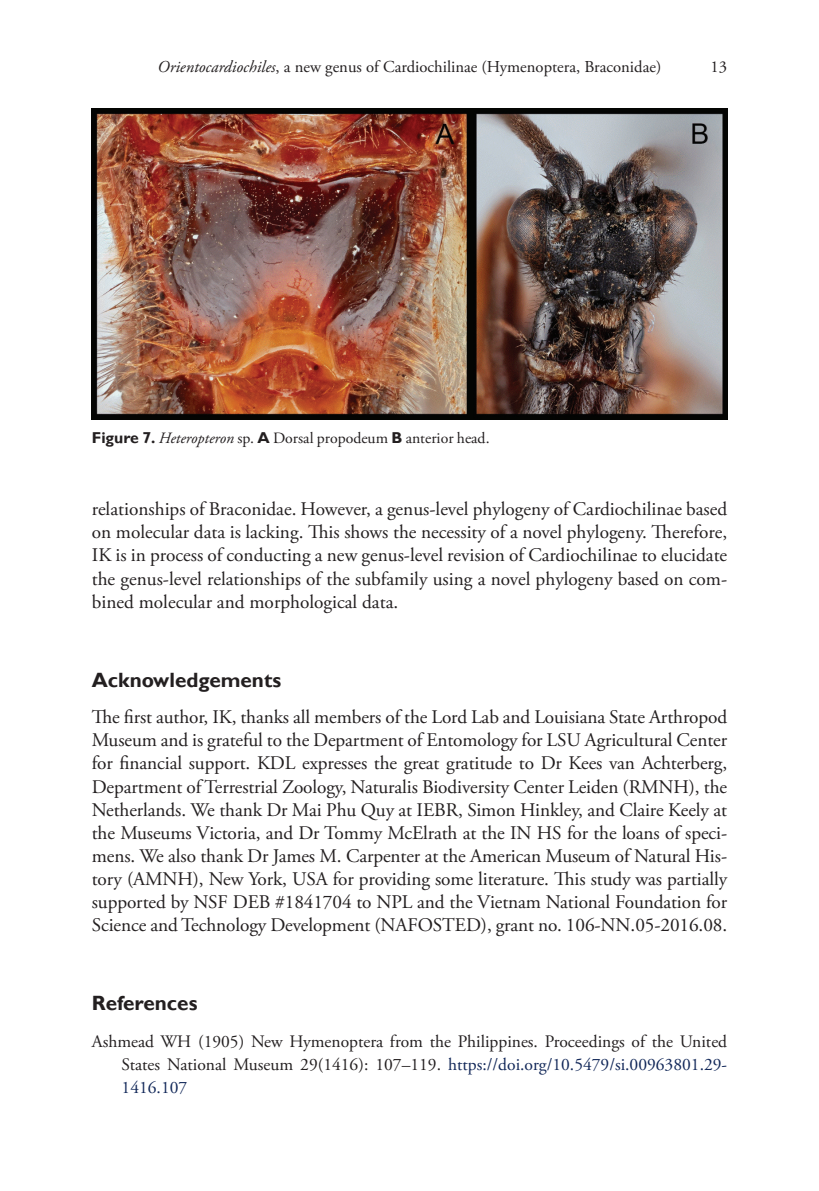
<style>
.page{position:relative;width:819px;height:1191px;background:#fff}
.page>*{position:absolute;margin:0;border:0;box-sizing:border-box;transform-origin:0 0}
.H_-_Acknowledgements{font:700 20.65px "Gill Sans";color:#231f20}
.References_-_Header{font:700 20.65px "Gill Sans";color:#231f20}
.Body_text_-_no_inden{font:19.25px/23.1px "Adobe Garamond Pro";letter-spacing:-.005em;color:#231f20;text-align:justify}
.References_-_Text{font:17.5px/23.1px "Adobe Garamond Pro";color:#231f20;text-align:justify}
.t1{font:16.62px "Adobe Garamond Pro";color:#231f20}
.FIG_-_Caption{font:15.75px "Adobe Garamond Pro";color:#231f20}
.s1{font-style:italic}
.s2{font-family:"Gill Sans";font-weight:700}
.s3{color:#122859}
</style>
<div class="page">
<img style="left:92px;top:108px;width:635px;height:311px">
<p class="t1" style="left:158px;top:56px;width:505px"><span class="s1">Orientocardiochiles</span>, a new genus of Cardiochilinae (Hymenoptera, Braconidae)</p>
<p class="t1" style="left:710px;top:56px;width:18px">13</p>
<p class="FIG_-_Caption" style="left:92px;top:429px;width:399px"><span class="s2">Figure 7.</span> <span class="s1">Heteropteron</span> sp. <span class="s2">A</span> Dorsal propodeum <span class="s2">B</span> anterior head.</p>
<p class="Body_text_-_no_inden" style="left:92px;top:498px;width:637px">relationships of Braconidae. However, a genus-level phylogeny of Cardiochilinae based on molecular data is lacking. This shows the necessity of a novel phylogeny. Therefore, IK is in process of conducting a new genus-level revision of Cardiochilinae to elucidate the genus-level relationships of the subfamily using a novel phylogeny based on com&shy;bined molecular and morphological data.</p>
<p class="H_-_Acknowledgements" style="left:92px;top:667px;width:191px">Acknowledgements</p>
<p class="Body_text_-_no_inden" style="left:92px;top:706px;width:637px">The first author, IK, thanks all members of the Lord Lab and Louisiana State Arthropod Museum and is grateful to the Department of Entomology for LSU Agricultural Center for financial support. KDL expresses the great gratitude to Dr Kees van Achterberg, Department of Terrestrial Zoology, Naturalis Biodiversity Center Leiden (RMNH), the Netherlands. We thank Dr Mai Phu Quy at IEBR, Simon Hinkley, and Claire Keely at the Museums Victoria, and Dr Tommy McElrath at the IN HS for the loans of speci&shy;mens. We also thank Dr James M. Carpenter at the American Museum of Natural His&shy;tory (AMNH), New York, USA for providing some literature. This study was partially supported by NSF DEB #1841704 to NPL and the Vietnam National Foundation for Science and Technology Development (NAFOSTED), grant no. 106-NN.05-2016.08.</p>
<p class="References_-_Header" style="left:92px;top:991px;width:107px">References</p>
<p class="References_-_Text" style="left:122px;top:1030px;width:607px;text-indent:-30px">Ashmead WH (1905) New Hymenoptera from the Philippines. Proceedings of the United States National Museum 29(1416): 107–119. <span class="s3">https://doi.org/10.5479/si.00963801.29- 1416.107</span></p>
</div>
